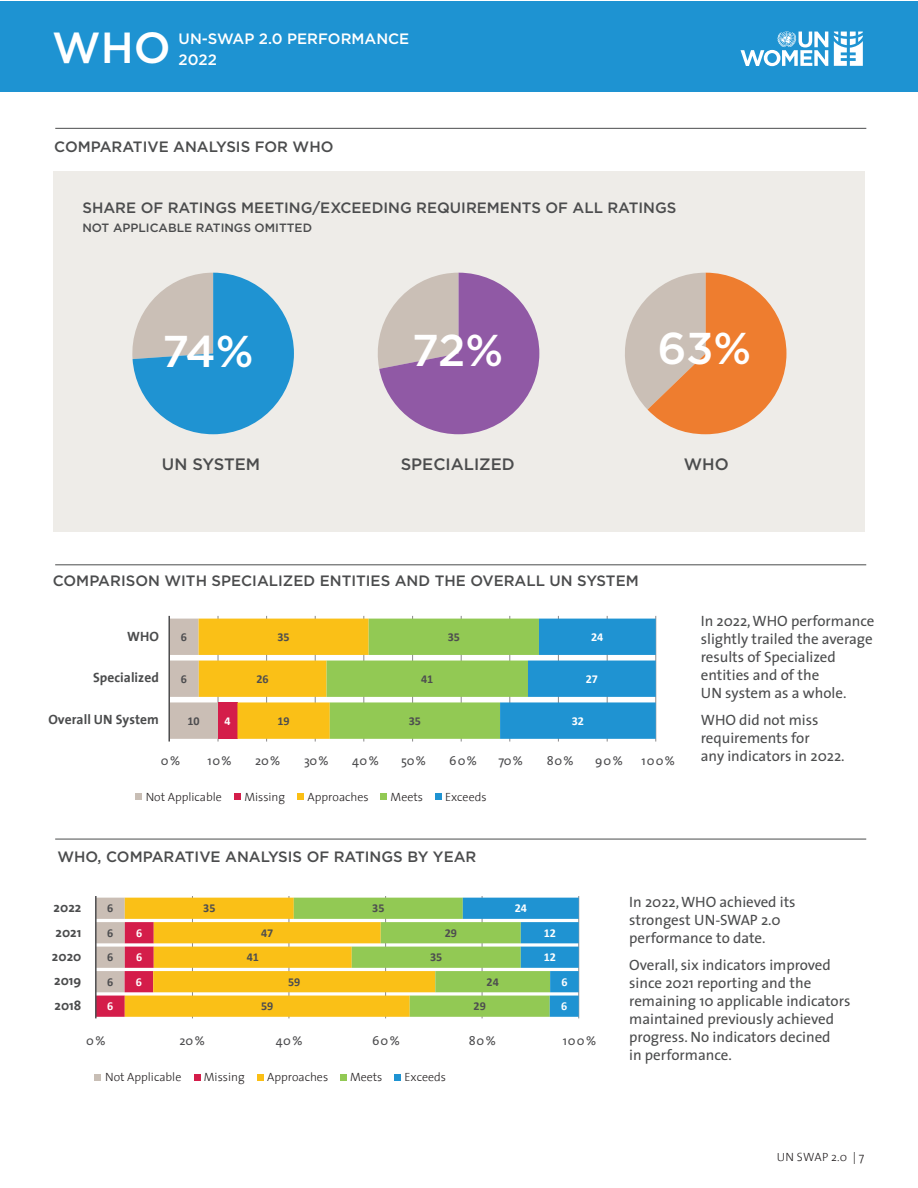
<style>
.page{position:relative;width:918px;height:1188px;background:#fff}
.page>*{position:absolute;margin:0;border:0;box-sizing:border-box;transform-origin:0 0}
.t1{font:500 44.55px "Gotham";color:#fff}
.t2{font:500 43.5px "Gotham";color:#fff}
.t3{font:500 16.5px "Gotham";color:#4b4c4d}
.t4{font:15px/18px "The Sans";color:#4b4c4d}
.t5{font:500 15px "Gotham";color:#4b4c4d}
.t6{font:500 15px "Gotham";color:#fff}
.t7{font:700 13.5px "The Sans";letter-spacing:.005em;color:#4b4c4d}
.t8{font:12.75px "The Sans";letter-spacing:.045em;color:#4d4d4f}
.t9{font:300 12px "The Sans";color:#231f20}
.t10{font:700 12px "Calibri";color:#4d4d4f}
.t11{font:500 12px "Gotham";color:#4b4c4d}
.t12{font:700 12px "Calibri";color:#fff}
</style>
<div class="page">
<hr style="left:578px;top:896px;width:1px;height:122px;background:#8a898a">
<hr style="left:482px;top:896px;width:1px;height:122px;background:#8a898a">
<hr style="left:385px;top:896px;width:1px;height:122px;background:#8a898a">
<hr style="left:289px;top:896px;width:1px;height:122px;background:#8a898a">
<hr style="left:192px;top:896px;width:1px;height:122px;background:#8a898a">
<svg style="left:97px;top:898px;width:482px;height:119px;background:#c3bd5d"></svg>
<hr style="left:95px;top:896px;width:2px;height:122px;background:#4d4d4f">
<div style="left:53px;top:171px;width:812px;height:360px;background:#eeece8"></div>
<hr style="left:55px;top:564px;width:811px;height:1px;background:#4b4c4d">
<hr style="left:55px;top:839px;width:811px;height:1px;background:#4b4c4d">
<svg style="left:132px;top:273px;width:162px;height:161px"></svg>
<svg style="left:377px;top:273px;width:162px;height:161px"></svg>
<svg style="left:625px;top:273px;width:161px;height:161px"></svg>
<div style="left:0;top:1px;width:918px;height:90px;background:#1e93d2"></div>
<svg style="left:741px;top:31px;width:87px;height:35px"></svg>
<svg style="left:834px;top:32px;width:29px;height:34px"></svg>
<div style="left:135px;top:793px;width:7px;height:7px;background:#c8beb5"></div>
<div style="left:234px;top:793px;width:7px;height:7px;background:#d41d4a"></div>
<div style="left:297px;top:793px;width:7px;height:7px;background:#fbbf14"></div>
<div style="left:380px;top:793px;width:7px;height:7px;background:#92c954"></div>
<div style="left:435px;top:793px;width:7px;height:7px;background:#1e93d2"></div>
<hr style="left:55px;top:128px;width:811px;height:1px;background:#4b4c4d">
<div style="left:94px;top:1074px;width:7px;height:7px;background:#c8beb5"></div>
<div style="left:194px;top:1074px;width:7px;height:7px;background:#d41d4a"></div>
<div style="left:257px;top:1074px;width:7px;height:7px;background:#fbbf14"></div>
<div style="left:340px;top:1074px;width:7px;height:7px;background:#92c954"></div>
<div style="left:394px;top:1074px;width:7px;height:7px;background:#1e93d2"></div>
<hr style="left:655px;top:616px;width:1px;height:126px;background:#8a898a">
<hr style="left:607px;top:616px;width:1px;height:126px;background:#8a898a">
<hr style="left:558px;top:616px;width:1px;height:126px;background:#8a898a">
<hr style="left:509px;top:616px;width:1px;height:126px;background:#8a898a">
<hr style="left:461px;top:616px;width:1px;height:126px;background:#8a898a">
<hr style="left:412px;top:616px;width:1px;height:126px;background:#8a898a">
<hr style="left:363px;top:616px;width:1px;height:126px;background:#8a898a">
<hr style="left:315px;top:616px;width:1px;height:126px;background:#8a898a">
<hr style="left:266px;top:616px;width:1px;height:126px;background:#8a898a">
<hr style="left:218px;top:616px;width:1px;height:126px;background:#8a898a">
<svg style="left:170px;top:619px;width:486px;height:120px;background:#9dbb7a"></svg>
<hr style="left:168px;top:616px;width:2px;height:126px;background:#4d4d4f">
<h2 class="t2" style="left:52px;top:20px;width:120px">WHO</h2>
<p class="t6" style="left:179px;top:29px;width:232px">UN-SWAP 2.0 PERFORMANCE</p>
<p class="t6" style="left:179px;top:50px;width:40px">2022</p>
<p class="t5" style="left:54px;top:137px;width:281px">COMPARATIVE ANALYSIS FOR WHO</p>
<p class="t5" style="left:82px;top:198px;width:596px">SHARE OF RATINGS MEETING/EXCEEDING REQUIREMENTS OF ALL RATINGS</p>
<p class="t11" style="left:82px;top:220px;width:231px">NOT APPLICABLE RATINGS OMITTED</p>
<h1 class="t1" style="left:162px;top:323px;width:93px">74%</h1>
<h1 class="t1" style="left:412px;top:321px;width:93px">72%</h1>
<h1 class="t1" style="left:657px;top:319px;width:96px">63%</h1>
<p class="t3" style="left:162px;top:453px;width:100px">UN SYSTEM</p>
<p class="t3" style="left:401px;top:453px;width:116px">SPECIALIZED</p>
<p class="t3" style="left:684px;top:453px;width:46px">WHO</p>
<p class="t5" style="left:53px;top:571px;width:587px">COMPARISON WITH SPECIALIZED ENTITIES AND THE OVERALL UN SYSTEM</p>
<p class="t7" style="left:127px;top:625px;width:33px">WHO</p>
<p class="t10" style="left:181px;top:628px;width:8px">6</p>
<p class="t10" style="left:277px;top:628px;width:14px">35</p>
<p class="t10" style="left:448px;top:628px;width:14px">35</p>
<p class="t12" style="left:591px;top:628px;width:14px">24</p>
<p class="t7" style="left:93px;top:667px;width:67px">Specialized</p>
<p class="t10" style="left:181px;top:670px;width:8px">6</p>
<p class="t10" style="left:256px;top:670px;width:14px">26</p>
<p class="t10" style="left:421px;top:670px;width:14px">41</p>
<p class="t12" style="left:586px;top:670px;width:14px">27</p>
<p class="t7" style="left:48px;top:709px;width:112px">Overall UN System</p>
<p class="t10" style="left:187px;top:712px;width:14px">10</p>
<p class="t12" style="left:225px;top:712px;width:8px">4</p>
<p class="t10" style="left:277px;top:712px;width:14px">19</p>
<p class="t10" style="left:409px;top:712px;width:14px">35</p>
<p class="t12" style="left:572px;top:712px;width:14px">32</p>
<p class="t8" style="left:161px;top:750px;width:21px">0%</p>
<p class="t8" style="left:207px;top:750px;width:26px">1 0%</p>
<p class="t8" style="left:255px;top:750px;width:27px">20%</p>
<p class="t8" style="left:304px;top:750px;width:26px">30%</p>
<p class="t8" style="left:352px;top:750px;width:28px">40%</p>
<p class="t8" style="left:401px;top:750px;width:26px">50%</p>
<p class="t8" style="left:449px;top:750px;width:29px">60%</p>
<p class="t8" style="left:499px;top:750px;width:26px">70%</p>
<p class="t8" style="left:547px;top:750px;width:29px">80%</p>
<p class="t8" style="left:595px;top:750px;width:29px">90%</p>
<p class="t8" style="left:642px;top:750px;width:35px">1 00%</p>
<p class="t9" style="left:146px;top:787px;width:78px">Not Applicable</p>
<p class="t9" style="left:244px;top:787px;width:42px">Missing</p>
<p class="t9" style="left:308px;top:787px;width:63px">Approaches</p>
<p class="t9" style="left:391px;top:787px;width:34px">Meets</p>
<p class="t9" style="left:445px;top:787px;width:43px">Exceeds</p>
<p class="t5" style="left:57px;top:847px;width:421px">WHO, COMPARATIVE ANALYSIS OF RATINGS BY YEAR</p>
<p class="t4" style="left:701px;top:612px;width:175px">In 2022, WHO performance slightly trailed the average results of Specialized entities and of the<br>UN system as a whole.</p>
<p class="t4" style="left:701px;top:711px;width:145px">WHO did not miss requirements for<br>any indicators in 2022.</p>
<p class="t7" style="left:54px;top:896px;width:29px">2022</p>
<p class="t10" style="left:107px;top:900px;width:8px">6</p>
<p class="t10" style="left:203px;top:900px;width:14px">35</p>
<p class="t10" style="left:372px;top:900px;width:14px">35</p>
<p class="t12" style="left:515px;top:900px;width:14px">24</p>
<p class="t7" style="left:55px;top:921px;width:27px">2021</p>
<p class="t10" style="left:107px;top:924px;width:8px">6</p>
<p class="t12" style="left:136px;top:924px;width:8px">6</p>
<p class="t10" style="left:261px;top:924px;width:14px">47</p>
<p class="t10" style="left:445px;top:924px;width:14px">29</p>
<p class="t12" style="left:544px;top:924px;width:14px">12</p>
<p class="t7" style="left:52px;top:945px;width:31px">2020</p>
<p class="t10" style="left:107px;top:949px;width:8px">6</p>
<p class="t12" style="left:136px;top:949px;width:8px">6</p>
<p class="t10" style="left:247px;top:949px;width:14px">41</p>
<p class="t10" style="left:430px;top:949px;width:14px">35</p>
<p class="t12" style="left:544px;top:949px;width:14px">12</p>
<p class="t7" style="left:54px;top:970px;width:29px">2019</p>
<p class="t10" style="left:107px;top:973px;width:8px">6</p>
<p class="t12" style="left:136px;top:973px;width:8px">6</p>
<p class="t10" style="left:288px;top:973px;width:14px">59</p>
<p class="t10" style="left:487px;top:973px;width:14px">24</p>
<p class="t12" style="left:561px;top:973px;width:8px">6</p>
<p class="t7" style="left:54px;top:994px;width:28px">2018</p>
<p class="t12" style="left:107px;top:998px;width:8px">6</p>
<p class="t10" style="left:261px;top:998px;width:14px">59</p>
<p class="t10" style="left:474px;top:998px;width:14px">29</p>
<p class="t12" style="left:561px;top:998px;width:8px">6</p>
<p class="t8" style="left:86px;top:1030px;width:21px">0%</p>
<p class="t8" style="left:180px;top:1030px;width:27px">20%</p>
<p class="t8" style="left:276px;top:1030px;width:28px">40%</p>
<p class="t8" style="left:372px;top:1030px;width:29px">60%</p>
<p class="t8" style="left:469px;top:1030px;width:28px">80%</p>
<p class="t8" style="left:563px;top:1030px;width:35px">100%</p>
<p class="t9" style="left:105px;top:1067px;width:78px">Not Applicable</p>
<p class="t9" style="left:204px;top:1067px;width:42px">Missing</p>
<p class="t9" style="left:267px;top:1067px;width:63px">Approaches</p>
<p class="t9" style="left:350px;top:1067px;width:34px">Meets</p>
<p class="t9" style="left:405px;top:1067px;width:43px">Exceeds</p>
<p class="t4" style="left:629px;top:892px;width:168px">In 2022, WHO achieved its strongest UN-SWAP 2.0 performance to date.</p>
<p class="t4" style="left:629px;top:955px;width:223px">Overall, six indicators improved since 2021 reporting and the remaining 10 applicable indicators maintained previously achieved progress. No indicators decined<br>in performance.</p>
<p class="t9" style="left:777px;top:1147px;width:89px">UN SWAP 2.0 | 7</p>
</div>
